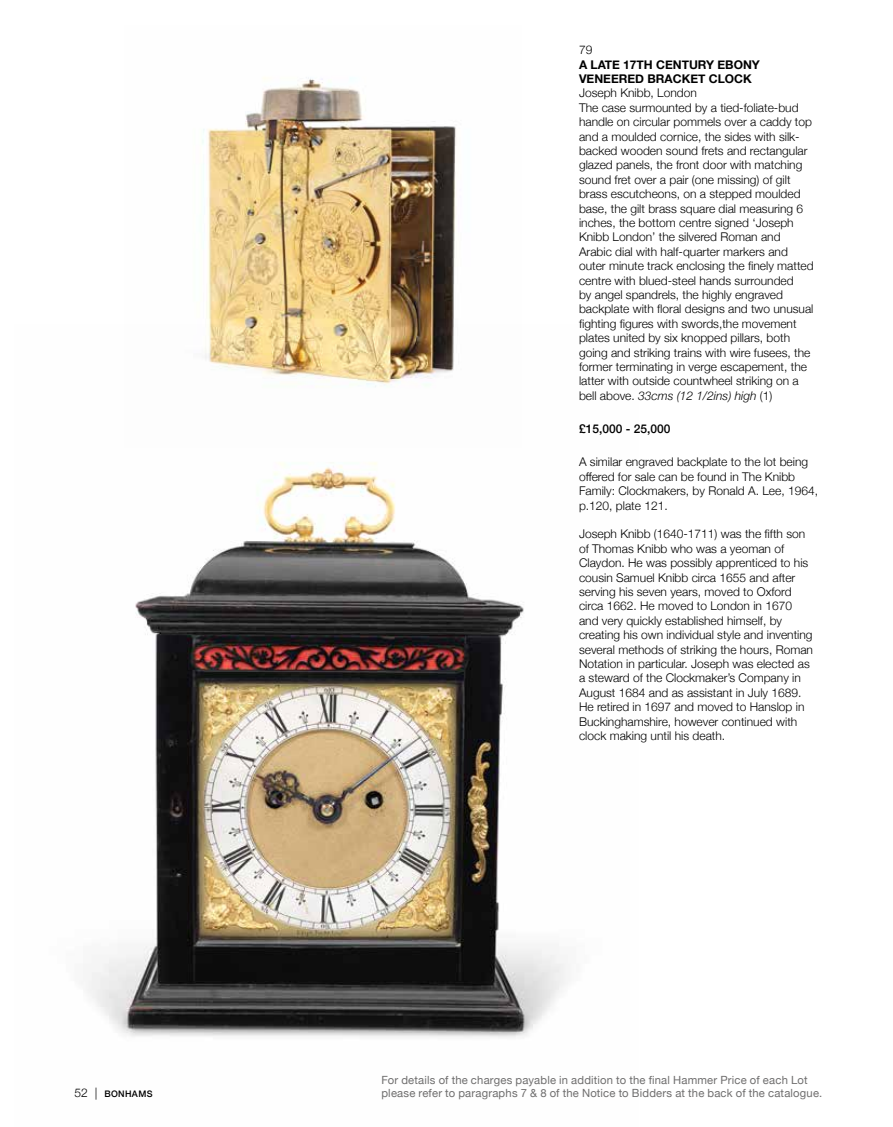
<style>
.page{position:relative;width:893px;height:1127px;background:#fff}
.page>*{position:absolute;margin:0;border:0;box-sizing:border-box;transform-origin:0 0}
.t1{font:300 12px/14.4px "Helvetica Neue";color:#000}
.t2{font:700 12px/14.4px "Helvetica Neue";color:#000}
.t3{font:500 12px "Helvetica Neue";color:#000}
.t4{font:11.25px/12.8px "Helvetica Neue";letter-spacing:.015em;color:#6f6e6e}
.t5{font:500 9px "Helvetica Neue";letter-spacing:.04em;color:#000}
.s1{font-style:italic}
.s2{font-weight:300;font-size:12px}
</style>
<div class="page">
<img style="left:87px;top:462px;width:479px;height:576px">
<img style="left:202px;top:77px;width:254px;height:310px">
<p class="t1" style="left:579px;top:42px;width:15px">79</p>
<p class="t2" style="left:579px;top:57px;width:182px">A LATE 17TH CENTURY EBONY<br>VENEERED BRACKET CLOCK</p>
<p class="t1" style="left:579px;top:85px;width:236px">Joseph Knibb, London<br>The case surmounted by a tied-foliate-bud handle on circular pommels over a caddy top and a moulded cornice, the sides with silk&shy;backed wooden sound frets and rectangular glazed panels, the front door with matching sound fret over a pair (one missing) of gilt brass escutcheons, on a stepped moulded base, the gilt brass square dial measuring 6 inches, the bottom centre signed ‘Joseph Knibb London’ the silvered Roman and Arabic dial with half-quarter markers and outer minute track enclosing the finely matted centre with blued-steel hands surrounded<br>by angel spandrels, the highly engraved backplate with floral designs and two unusual fighting figures with swords,the movement plates united by six knopped pillars, both going and striking trains with wire fusees, the former terminating in verge escapement, the latter with outside countwheel striking on a bell above. <span class="s1">33cms (12 1/2ins) high</span> (1)</p>
<p class="t3" style="left:579px;top:419px;width:93px">£15,000 - 25,000</p>
<p class="t1" style="left:579px;top:454px;width:240px">A similar engraved backplate to the lot being offered for sale can be found in The Knibb Family: Clockmakers, by Ronald A. Lee, 1964, p.120, plate 121.</p>
<p class="t1" style="left:579px;top:526px;width:236px">Joseph Knibb (1640-1711) was the fifth son of Thomas Knibb who was a yeoman of Claydon. He was possibly apprenticed to his cousin Samuel Knibb circa 1655 and after serving his seven years, moved to Oxford circa 1662. He moved to London in 1670 and very quickly established himself, by creating his own individual style and inventing several methods of striking the hours, Roman Notation in particular. Joseph was elected as a steward of the Clockmaker’s Company in August 1684 and as assistant in July 1689.<br>He retired in 1697 and moved to Hanslop in Buckinghamshire, however continued with clock making until his death.</p>
<p class="t5" style="left:74px;top:1087px;width:80px"><span class="s2">52 |</span> BONHAMS</p>
<p class="t4" style="left:381px;top:1075px;width:442px">For details of the charges payable in addition to the final Hammer Price of each Lot please refer to paragraphs 7 &amp; 8 of the Notice to Bidders at the back of the catalogue.</p>
</div>
